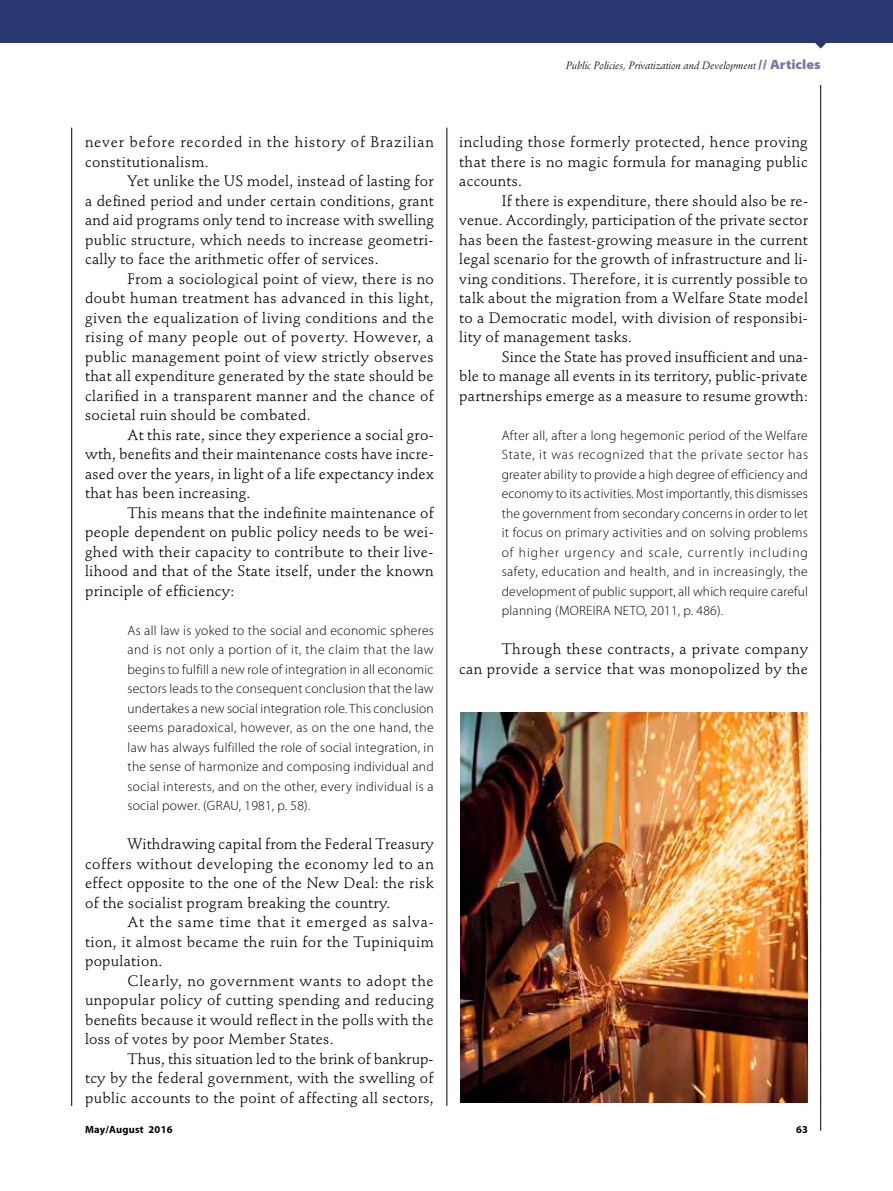
<style>
.page{position:relative;width:893px;height:1191px;background:#fff}
.page>*{position:absolute;margin:0;border:0;box-sizing:border-box;transform-origin:0 0}
.t1{font:15px/19.5px "Stempel Schneidler Std";letter-spacing:.02em;color:#000;text-align:justify}
.t2{font:15px/19.5px "Stempel Schneidler Std";letter-spacing:.055em;color:#000}
.t3{font:300 13.5px/19.5px "Myriad Pro";letter-spacing:.02em;color:#000;text-align:justify}
.t4{font:italic 10.5px "Stempel Schneidler Std";color:#000}
.t5{font:700 10.5px "Myriad Pro";letter-spacing:.02em;color:#000}
.s1{font-family:"Myriad Pro";font-weight:900;font-style:normal;font-stretch:semi-expanded;font-size:13.5px;color:#7b77a2}
</style>
<div class="page">
<svg style="left:815px;top:43px;width:11px;height:6px"></svg>
<div style="left:0;top:0;width:893px;height:43px;background:#293771"></div>
<hr style="left:820px;top:85px;width:1px;height:1045px;background:#000">
<hr style="left:71px;top:128px;width:1px;height:978px;background:#000">
<hr style="left:446px;top:128px;width:1px;height:978px;background:#000">
<img style="left:460px;top:713px;width:348px;height:390px">
<p class="t4" style="left:566px;top:59px;width:256px">Public Policies, Privatization and Development <span class="s1">// Articles</span></p>
<p class="t2" style="left:85px;top:132px;width:350px">never before recorded in the history of Brazilian constitutionalism.</p>
<p class="t1" style="left:85px;top:171px;width:350px;text-indent:43px">Yet unlike the US model, instead of lasting for a defined period and under certain conditions, grant and aid programs only tend to increase with swelling public structure, which needs to increase geometri&shy;cally to face the arithmetic offer of services.</p>
<p class="t1" style="left:85px;top:269px;width:350px;text-indent:43px">From a sociological point of view, there is no doubt human treatment has advanced in this light, given the equalization of living conditions and the rising of many people out of poverty. However, a public management point of view strictly observes that all expenditure generated by the state should be clarified in a transparent manner and the chance of societal ruin should be combated.</p>
<p class="t1" style="left:85px;top:425px;width:350px;text-indent:43px">At this rate, since they experience a social gro&shy;wth, benefits and their maintenance costs have incre&shy;ased over the years, in light of a life expectancy index that has been increasing.</p>
<p class="t1" style="left:85px;top:503px;width:350px;text-indent:43px">This means that the indefinite maintenance of people dependent on public policy needs to be wei&shy;ghed with their capacity to contribute to their live&shy;lihood and that of the State itself, under the known principle of efficiency:</p>
<p class="t3" style="left:128px;top:621px;width:308px">As all law is yoked to the social and economic spheres and is not only a portion of it, the claim that the law begins to fulfill a new role of integration in all economic sectors leads to the consequent conclusion that the law undertakes a new social integration role. This conclusion seems paradoxical, however, as on the one hand, the law has always fulfilled the role of social integration, in the sense of harmonize and composing individual and social interests, and on the other, every individual is a social power. (GRAU, 1981, p. 58).</p>
<p class="t1" style="left:85px;top:834px;width:350px;text-indent:43px">Withdrawing capital from the Federal Treasury coffers without developing the economy led to an effect opposite to the one of the New Deal: the risk of the socialist program breaking the country.</p>
<p class="t1" style="left:85px;top:912px;width:350px;text-indent:43px">At the same time that it emerged as salva&shy;tion, it almost became the ruin for the Tupiniquim population.</p>
<p class="t1" style="left:85px;top:971px;width:350px;text-indent:43px">Clearly, no government wants to adopt the unpopular policy of cutting spending and reducing benefits because it would reflect in the polls with the loss of votes by poor Member States.</p>
<p class="t1" style="left:85px;top:1049px;width:350px;text-indent:43px">Thus, this situation led to the brink of bankrup&shy;tcy by the federal government, with the swelling of public accounts to the point of affecting all sectors,</p>
<p class="t1" style="left:459px;top:132px;width:350px">including those formerly protected, hence proving that there is no magic formula for managing public accounts.</p>
<p class="t1" style="left:459px;top:191px;width:350px;text-indent:43px">If there is expenditure, there should also be re&shy;venue. Accordingly, participation of the private sector has been the fastest-growing measure in the current legal scenario for the growth of infrastructure and li&shy;ving conditions. Therefore, it is currently possible to talk about the migration from a Welfare State model to a Democratic model, with division of responsibi&shy;lity of management tasks.</p>
<p class="t1" style="left:459px;top:347px;width:350px;text-indent:43px">Since the State has proved insufficient and una&shy;ble to manage all events in its territory, public-private partnerships emerge as a measure to resume growth:</p>
<p class="t3" style="left:502px;top:426px;width:308px">After all, after a long hegemonic period of the Welfare State, it was recognized that the private sector has greater ability to provide a high degree of efficiency and economy to its activities. Most importantly, this dismisses the government from secondary concerns in order to let it focus on primary activities and on solving problems of higher urgency and scale, currently including safety, education and health, and in increasingly, the development of public support, all which require careful planning (MOREIRA NETO, 2011, p. 486).</p>
<p class="t1" style="left:459px;top:639px;width:350px;text-align:right">Through these contracts, a private company<br>can provide a service that was monopolized by the</p>
<p class="t5" style="left:85px;top:1123px;width:89px">May/August 2016</p>
<p class="t5" style="left:796px;top:1123px;width:13px">63</p>
</div>
